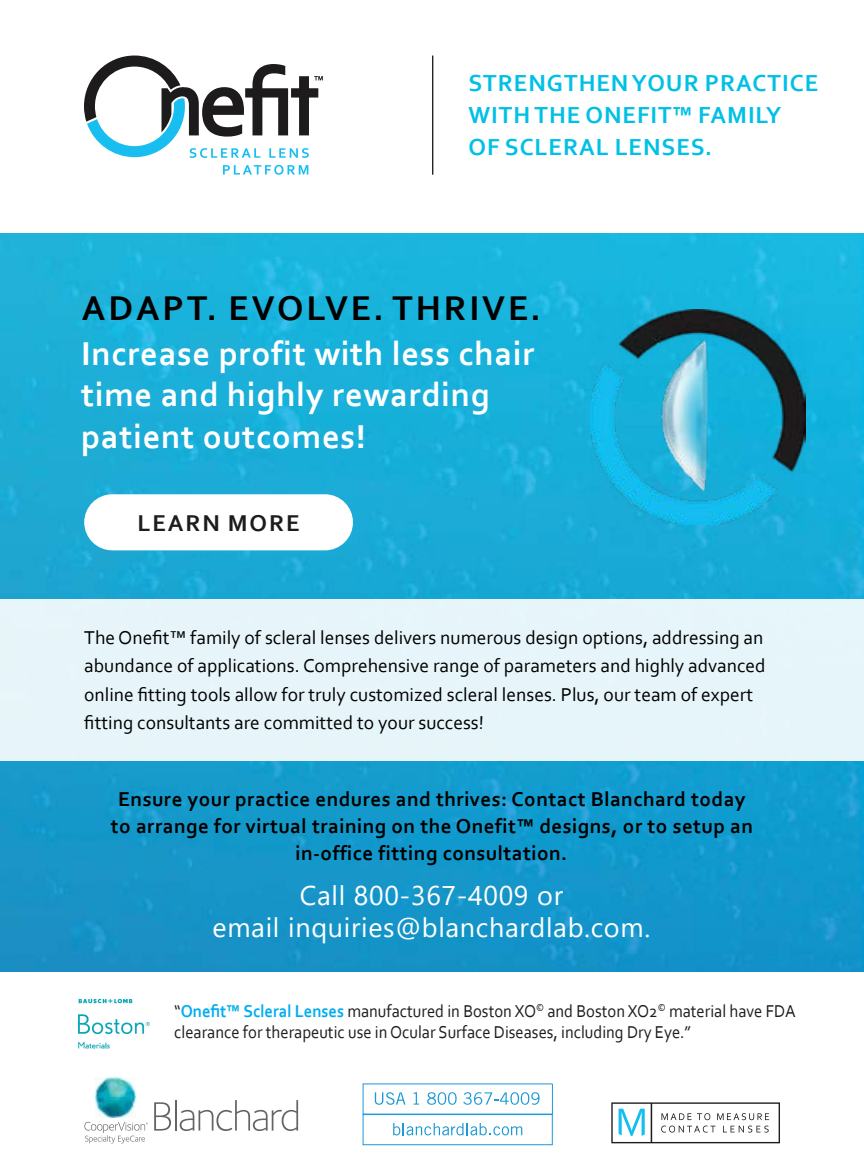
<style>
.page{position:relative;width:864px;height:1175px;background:#fff}
.page>*{position:absolute;margin:0;border:0;box-sizing:border-box;transform-origin:0 0}
.t1{font:700 36px "Corbel";letter-spacing:.08em;color:#000}
.t2{font:700 34.65px/41.5px "Corbel";letter-spacing:.02em;color:#fff}
.t3{font:27px/32.4px "Segoe UI";letter-spacing:.025em;color:#fff;text-align:center}
.t4{font:700 24.3px/32.4px "Corbel";letter-spacing:.04em;color:#00c0e6}
.t5{font:700 24px "Corbel";letter-spacing:.08em;color:#1d1b1c}
.t6{font:700 21px/27px "Corbel";letter-spacing:.02em;color:#000;text-align:center}
.t7{font:19.5px/28.5px "Corbel";color:#000}
.t8{font:18px/21.6px "Corbel";color:#1e1b1d;scale:.92 1}
.s1{font-weight:700;color:#00aeef}
</style>
<div class="page">
<img style="left:0;top:233px;width:864px;height:738px">
<div style="left:0;top:599px;width:864px;height:161px;background:#e7f5fa"></div>
<img style="left:78px;top:998px;width:72px;height:51px">
<svg style="left:84px;top:56px;width:239px;height:102px"></svg>
<svg style="left:223px;top:165px;width:85px;height:10px"></svg>
<hr style="left:432px;top:56px;width:1px;height:119px;background:#000">
<svg style="left:611px;top:1102px;width:169px;height:41px"></svg>
<div style="left:363px;top:1114px;width:190px;height:31px;border:1px solid #1c9ad6"></div>
<svg style="left:393px;top:1123px;width:129px;height:12px"></svg>
<svg style="left:363px;top:1083px;width:190px;height:31px"></svg>
<svg style="left:84px;top:1121px;width:64px;height:22px"></svg>
<img style="left:95px;top:1077px;width:40px;height:40px">
<svg style="left:154px;top:1102px;width:17px;height:28px"></svg>
<hr style="left:175px;top:1100px;width:2px;height:30px;background:#636466">
<svg style="left:180px;top:1100px;width:118px;height:31px"></svg>
<img style="left:590px;top:309px;width:216px;height:215px">
<div style="left:84px;top:494px;width:269px;height:56px;background:#fff;border-radius:28px"></div>
<p class="t4" style="left:468px;top:66px;width:351px">STRENGTHEN YOUR PRACTICE<br>WITH THE ONEFIT™ FAMILY<br>OF SCLERAL LENSES.</p>
<h1 class="t1" style="left:82px;top:286px;width:461px">ADAPT. EVOLVE. THRIVE.</h1>
<h2 class="t2" style="left:81px;top:331px;width:455px">Increase profit with less chair time and highly rewarding patient outcomes!</h2>
<p class="t5" style="left:138px;top:508px;width:164px">LEARN MORE</p>
<p class="t7" style="left:84px;top:622px;width:683px">The Onefit™ family of scleral lenses delivers numerous design options, addressing an abundance of applications. Comprehensive range of parameters and highly advanced online fitting tools allow for truly customized scleral lenses. Plus, our team of expert fitting consultants are committed to your success!</p>
<p class="t6" style="left:111px;top:784px;width:644px">Ensure your practice endures and thrives: Contact Blanchard today to arrange for virtual training on the Onefit™ designs, or to setup an in-office fitting consultation.</p>
<h3 class="t3" style="left:213px;top:876px;width:439px">Call 800-367-4009 or<br>email inquiries@blanchardlab.com.</h3>
<p class="t8" style="left:174px;top:999px;width:677px">“<span class="s1">Onefit™ Scleral Lenses</span> manufactured in Boston XO<sup>©</sup> and Boston XO2<sup>©</sup> material have FDA clearance for therapeutic use in Ocular Surface Diseases, including Dry Eye.”</p>
</div>
